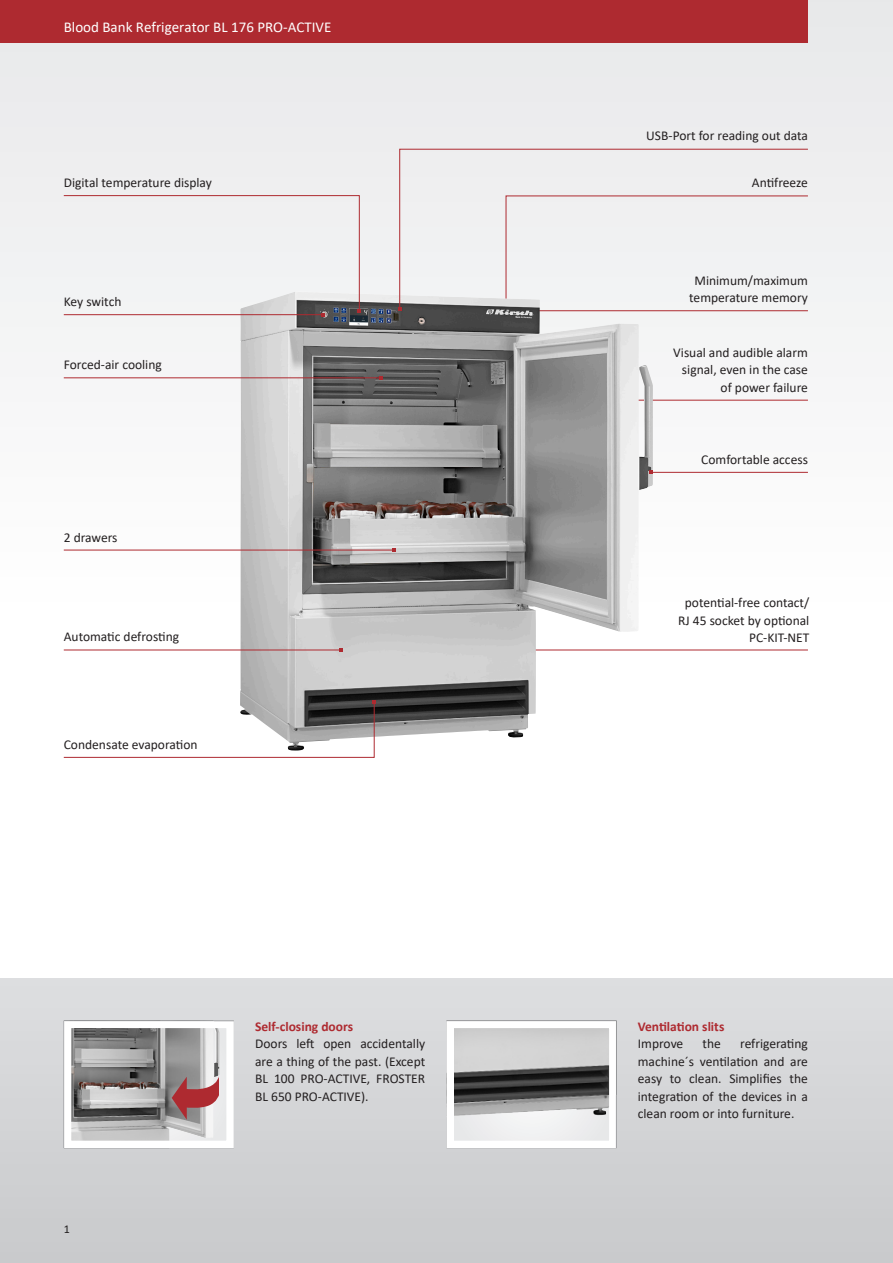
<style>
.page{position:relative;width:893px;height:1263px;background:#fff}
.page>*{position:absolute;margin:0;border:0;box-sizing:border-box;transform-origin:0 0}
.t1{font:15px "Calibri";color:#fff}
.Fließtext_9_pt_-_2_m{font:13.5px/17.5px "Calibri";color:#231f20;text-align:right}
.t2{font:700 13.5px "Calibri";color:#ae2a30}
.Fließtext_9_pt_Stand{font:13.5px "Calibri";color:#231f20}
.t3{font:12px "Calibri";color:#231f20}
</style>
<div class="page">
<div style="left:0;top:0;width:893px;height:617px;background:#f3f4f4"></div>
<div style="left:0;top:978px;width:893px;height:285px;background:#d1d2d4"></div>
<hr style="left:392px;top:310px;width:416px;height:1px;background:#ae2a30">
<hr style="left:392px;top:400px;width:416px;height:1px;background:#ae2a30">
<hr style="left:392px;top:650px;width:416px;height:1px;background:#ae2a30">
<svg style="left:63px;top:1020px;width:171px;height:129px"></svg>
<svg style="left:446px;top:1020px;width:171px;height:129px"></svg>
<div style="left:0;top:0;width:808px;height:43px;background:#ae2a30"></div>
<img style="left:240px;top:296px;width:413px;height:442px">
<svg style="left:63px;top:195px;width:298px;height:121px"></svg>
<hr style="left:64px;top:377px;width:317px;height:1px;background:#ae2a30">
<hr style="left:64px;top:550px;width:330px;height:1px;background:#ae2a30">
<hr style="left:64px;top:650px;width:277px;height:1px;background:#ae2a30">
<svg style="left:63px;top:701px;width:313px;height:57px"></svg>
<hr style="left:651px;top:472px;width:157px;height:1px;background:#ae2a30">
<svg style="left:172px;top:1076px;width:47px;height:44px;background:#ae7476"></svg>
<svg style="left:399px;top:148px;width:409px;height:162px"></svg>
<svg style="left:390px;top:307px;width:11px;height:5px"></svg>
<p class="t1" style="left:64px;top:17px;width:269px">Blood Bank Refrigerator BL 176 PRO-ACTIVE</p>
<p class="Fließtext_9_pt_-_2_m" style="left:64px;top:173px;width:150px">Digital temperature display</p>
<p class="Fließtext_9_pt_-_2_m" style="left:64px;top:293px;width:59px">Key switch</p>
<p class="Fließtext_9_pt_-_2_m" style="left:64px;top:356px;width:100px">Forced-air cooling</p>
<p class="Fließtext_9_pt_-_2_m" style="left:64px;top:528px;width:55px">2 drawers</p>
<p class="Fließtext_9_pt_-_2_m" style="left:64px;top:628px;width:117px">Automatic defrosting</p>
<p class="Fließtext_9_pt_-_2_m" style="left:64px;top:735px;width:135px">Condensate evaporation</p>
<p class="t3" style="left:64px;top:1221px;width:8px">1</p>
<p class="t2" style="left:255px;top:1017px;width:100px">Self-closing doors</p>
<p class="Fließtext_9_pt_-_2_m" style="left:255px;top:1035px;width:172px;text-align:justify">Doors left open accidentally are a thing of the past. (Except BL 100 PRO-ACTIVE, FROSTER BL 650 PRO-ACTIVE).</p>
<p class="Fließtext_9_pt_Stand" style="left:646px;top:126px;width:163px">USB-Port for reading out data</p>
<p class="Fließtext_9_pt_-_2_m" style="left:752px;top:174px;width:58px">Antifreeze</p>
<p class="Fließtext_9_pt_-_2_m" style="left:689px;top:271px;width:120px;text-align:center">Minimum/maximum temperature memory</p>
<p class="Fließtext_9_pt_-_2_m" style="left:673px;top:343px;width:136px">Visual and audible alarm signal, even in the case of power failure</p>
<p class="Fließtext_9_pt_-_2_m" style="left:701px;top:450px;width:108px">Comfortable access</p>
<p class="Fließtext_9_pt_-_2_m" style="left:678px;top:593px;width:133px">potential-free contact/<br>RJ 45 socket by optional<br>PC-KIT-NET</p>
<p class="t2" style="left:638px;top:1017px;width:88px">Ventilation slits</p>
<p class="Fließtext_9_pt_-_2_m" style="left:638px;top:1035px;width:47px">Improve</p>
<p class="Fließtext_9_pt_-_2_m" style="left:703px;top:1035px;width:20px">the</p>
<p class="Fließtext_9_pt_-_2_m" style="left:638px;top:1035px;width:172px;text-align:justify;text-indent:102px">refrigerating machine´s ventilation and are easy to clean. Simplifies the integration of the devices in a clean room or into furniture.</p>
</div>
